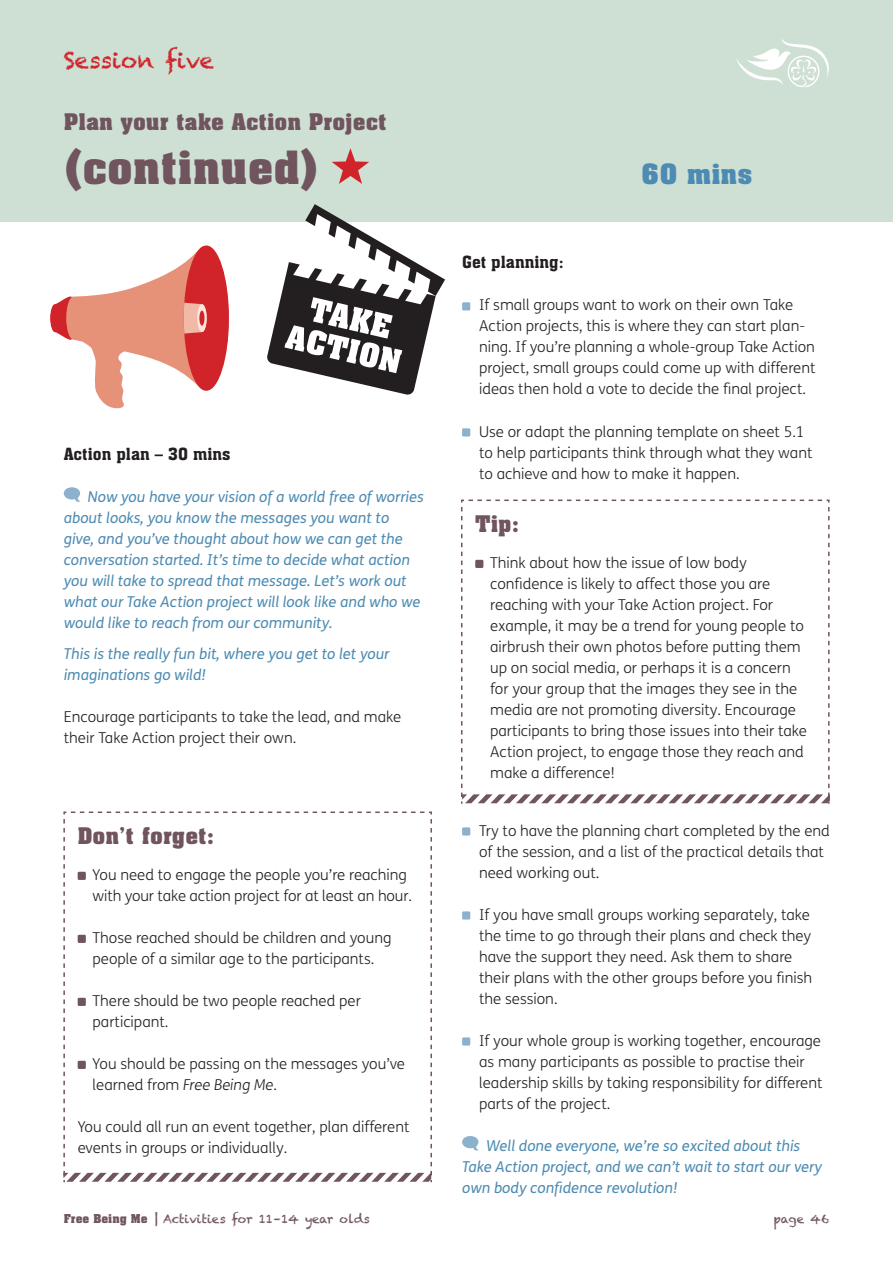
<style>
.page{position:relative;width:893px;height:1263px;background:#fff}
.page>*{position:absolute;margin:0;border:0;box-sizing:border-box;transform-origin:0 0}
.t1{font:700 45px "Aachen BT";color:#70545e}
.t2{font:700 27.3px "Aachen BT";color:#4d8bb2}
.t3{font:700 22.5px "Aachen BT";color:#70545e}
.t4{font:22.5px "Chalkduster";color:#d1232a}
.t5{font:16.5px "Aachen BT";color:#231f20}
.t6{font:300 15px/21px "FS Me";color:#231f20}
.t7{font:italic 15px/21px "FS Me";color:#4d8bb2}
.t8{font:12px "Chalkduster";color:#70545e}
.s1{font-style:italic}
.s2{font-family:"Aachen BT";font-weight:700}
</style>
<div class="page">
<div style="left:0;top:0;width:893px;height:221px;background:#cedfd4"></div>
<svg style="left:736px;top:39px;width:93px;height:48px"></svg>
<div style="left:462px;top:302px;width:8px;height:8px;background:#8cb1cd"></div>
<div style="left:462px;top:428px;width:8px;height:8px;background:#8cb1cd"></div>
<div style="left:462px;top:827px;width:8px;height:8px;background:#8cb1cd"></div>
<div style="left:462px;top:911px;width:8px;height:8px;background:#8cb1cd"></div>
<div style="left:462px;top:1037px;width:8px;height:8px;background:#8cb1cd"></div>
<svg style="left:462px;top:1136px;width:17px;height:14px"></svg>
<svg style="left:63px;top:811px;width:369px;height:371px"></svg>
<svg style="left:64px;top:487px;width:16px;height:15px"></svg>
<svg style="left:332px;top:148px;width:37px;height:36px"></svg>
<svg style="left:267px;top:204px;width:178px;height:191px"></svg>
<svg style="left:50px;top:246px;width:179px;height:163px"></svg>
<svg style="left:197px;top:304px;width:10px;height:28px"></svg>
<div style="left:199px;top:311px;width:5px;height:15px;background:#d1232a;border-radius:50%"></div>
<svg style="left:461px;top:500px;width:369px;height:303px"></svg>
<p class="t4" style="left:64px;top:47px;width:152px">Session five</p>
<p class="t3" style="left:64px;top:108px;width:324px">Plan your take Action Project</p>
<p class="t1" style="left:64px;top:139px;width:257px">(continued)</p>
<p class="t5" style="left:64px;top:443px;width:168px">Action plan – 30 mins</p>
<p class="t7" style="left:64px;top:486px;width:362px;text-indent:24px">Now you have your vision of a world free of worries about looks, you know the messages you want to<br>give, and you’ve thought about how we can get the conversation started. It’s time to decide what action you will take to spread that message. Let’s work out what our Take Action project will look like and who we would like to reach from our community.</p>
<p class="t7" style="left:64px;top:643px;width:327px">This is the really fun bit, where you get to let your imaginations go wild!</p>
<p class="t6" style="left:64px;top:706px;width:339px">Encourage participants to take the lead, and make their Take Action project their own.</p>
<p class="t3" style="left:78px;top:821px;width:138px">Don’t forget:</p>
<p class="t6" style="left:93px;top:864px;width:321px">You need to engage the people you’re reaching with your take action project for at least an hour.</p>
<p class="t6" style="left:93px;top:927px;width:300px">Those reached should be children and young people of a similar age to the participants.</p>
<p class="t6" style="left:93px;top:990px;width:270px">There should be two people reached per participant.</p>
<p class="t6" style="left:93px;top:1053px;width:314px">You should be passing on the messages you’ve learned from <span class="s1">Free Being Me</span>.</p>
<p class="t6" style="left:78px;top:1116px;width:333px">You could all run an event together, plan different events in groups or individually.</p>
<p class="t2" style="left:641px;top:156px;width:113px">60 mins</p>
<p class="t5" style="left:462px;top:252px;width:103px">Get planning:</p>
<p class="t6" style="left:479px;top:294px;width:316px">If small groups want to work on their own Take</p>
<p class="t6" style="left:479px;top:315px;width:338px">Action projects, this is where they can start plan&shy;ning. If you’re planning a whole-group Take Action project, small groups could come up with different ideas then hold a vote to decide the final project.</p>
<p class="t6" style="left:479px;top:420px;width:327px">Use or adapt the planning template on sheet 5.1</p>
<p class="t6" style="left:479px;top:441px;width:335px">to help participants think through what they want</p>
<p class="t6" style="left:479px;top:462px;width:262px">to achieve and how to make it happen.</p>
<p class="t3" style="left:475px;top:509px;width:45px">Tip:</p>
<p class="t6" style="left:490px;top:552px;width:318px">Think about how the issue of low body confidence is likely to affect those you are reaching with your Take Action project. For example, it may be a trend for young people to airbrush their own photos before putting them up on social media, or perhaps it is a concern for your group that the images they see in the media are not promoting diversity. Encourage participants to bring those issues into their take Action project, to engage those they reach and make a difference!</p>
<p class="t6" style="left:479px;top:819px;width:352px">Try to have the planning chart completed by the end</p>
<p class="t6" style="left:479px;top:840px;width:346px">of the session, and a list of the practical details that</p>
<p class="t6" style="left:479px;top:861px;width:122px">need working out.</p>
<p class="t6" style="left:479px;top:903px;width:332px">If you have small groups working separately, take</p>
<p class="t6" style="left:479px;top:924px;width:333px">the time to go through their plans and check they</p>
<p class="t6" style="left:479px;top:945px;width:315px">have the support they need. Ask them to share</p>
<p class="t6" style="left:479px;top:966px;width:335px">their plans with the other groups before you finish</p>
<p class="t6" style="left:479px;top:987px;width:80px">the session.</p>
<p class="t6" style="left:479px;top:1029px;width:343px">If your whole group is working together, encourage</p>
<p class="t6" style="left:479px;top:1050px;width:327px">as many participants as possible to practise their</p>
<p class="t6" style="left:479px;top:1071px;width:345px">leadership skills by taking responsibility for different</p>
<p class="t6" style="left:479px;top:1092px;width:133px">parts of the project.</p>
<p class="t7" style="left:462px;top:1134px;width:361px;text-indent:24px">Well done everyone, we’re so excited about this<br>Take Action project, and we can’t wait to start our very own body confidence revolution!</p>
<p class="t8" style="left:64px;top:1211px;width:308px"><span class="s2">Free Being Me</span> | Activities for 11–14 year olds</p>
<p class="t8" style="left:773px;top:1211px;width:57px">page 46</p>
</div>
